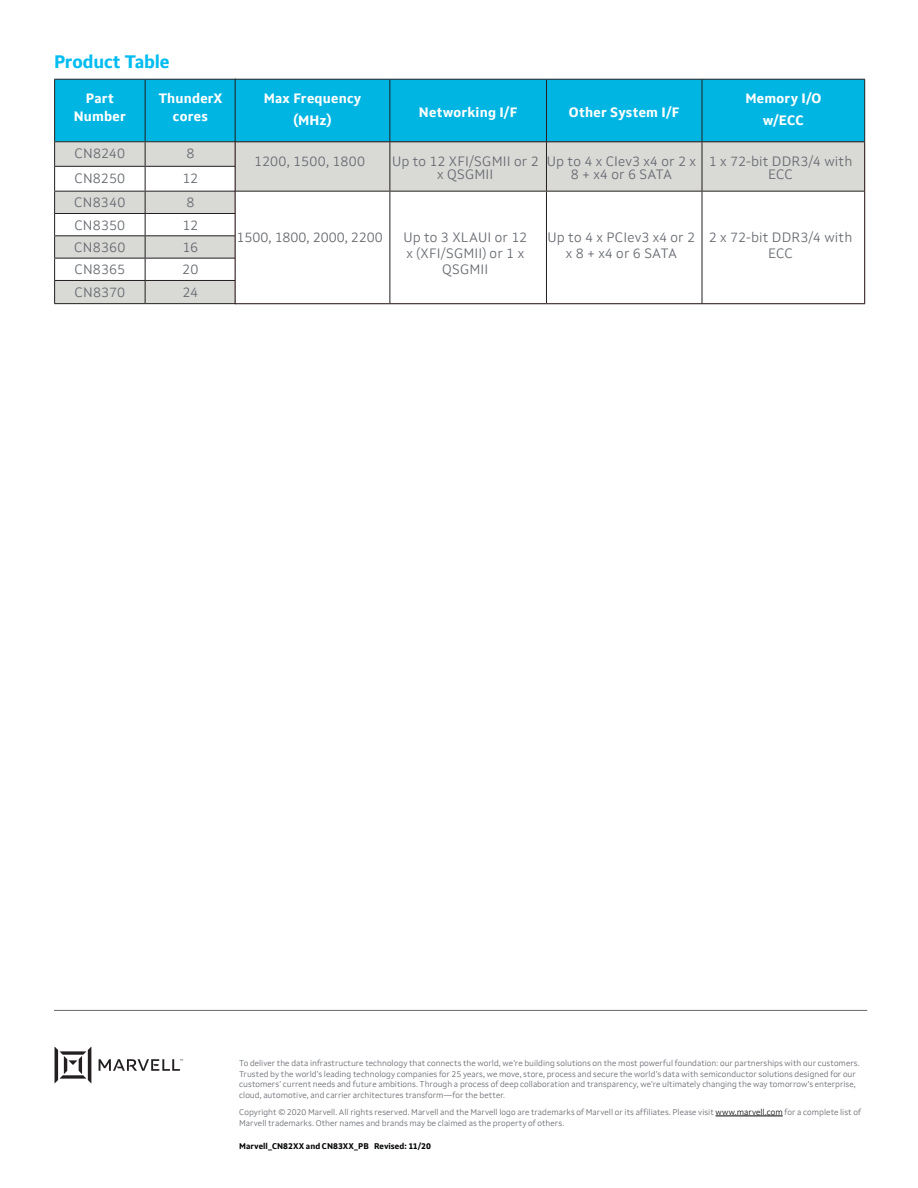
<style>
.page{position:relative;width:918px;height:1188px;background:#fff}
.page>*{position:absolute;margin:0;border:0;box-sizing:border-box;transform-origin:0 0}
.t1{font:700 18px "Setimo";letter-spacing:-.01em;color:#00bcf1}
.t2{font:300 13.5px/15.9px "Setimo";letter-spacing:.01em;color:#64686f;text-align:center}
.t3{font:700 13.5px/18px "Setimo";letter-spacing:.015em;color:#fff;text-align:center}
.t4{font:300 13.5px "Setimo";color:#63666b}
.t5{font:300 8.25px/10.5px "Setimo";color:#64686f}
.t6{font:700 8.25px "Setimo";color:#040605}
.s1{color:#040605}
</style>
<div class="page">
<svg style="left:55px;top:1047px;width:128px;height:36px"></svg>
<hr style="left:54px;top:1010px;width:813px;height:1px;background:#64686f">
<hr style="left:716px;top:1116px;width:67px;height:1px;background:#040605">
<svg style="left:54px;top:79px;width:810px;height:225px;background:#77c8db"></svg>
<svg style="left:236px;top:192px;width:628px;height:111px"></svg>
<hr style="left:235px;top:79px;width:155px;height:1px;background:#231f20">
<hr style="left:235px;top:80px;width:1px;height:61px;background:#231f20">
<hr style="left:390px;top:79px;width:156px;height:1px;background:#231f20">
<hr style="left:390px;top:80px;width:1px;height:61px;background:#231f20">
<hr style="left:546px;top:79px;width:156px;height:1px;background:#231f20">
<hr style="left:546px;top:80px;width:1px;height:61px;background:#231f20">
<hr style="left:702px;top:79px;width:163px;height:1px;background:#231f20">
<hr style="left:702px;top:80px;width:1px;height:61px;background:#231f20">
<hr style="left:864px;top:80px;width:1px;height:61px;background:#231f20">
<hr style="left:390px;top:142px;width:1px;height:49px;background:#231f20">
<hr style="left:546px;top:142px;width:1px;height:49px;background:#231f20">
<hr style="left:702px;top:142px;width:1px;height:49px;background:#231f20">
<hr style="left:236px;top:191px;width:154px;height:1px;background:#231f20">
<hr style="left:390px;top:191px;width:156px;height:1px;background:#231f20">
<hr style="left:390px;top:192px;width:1px;height:111px;background:#231f20">
<hr style="left:546px;top:191px;width:156px;height:1px;background:#231f20">
<hr style="left:546px;top:192px;width:1px;height:111px;background:#231f20">
<hr style="left:702px;top:191px;width:162px;height:1px;background:#231f20">
<hr style="left:702px;top:192px;width:1px;height:111px;background:#231f20">
<hr style="left:235px;top:141px;width:155px;height:1px;background:#210b0d">
<hr style="left:235px;top:142px;width:1px;height:49px;background:#210b0d">
<hr style="left:390px;top:141px;width:156px;height:1px;background:#210b0d">
<hr style="left:546px;top:141px;width:156px;height:1px;background:#210b0d">
<hr style="left:702px;top:141px;width:163px;height:1px;background:#210b0d">
<hr style="left:864px;top:142px;width:1px;height:49px;background:#210b0d">
<hr style="left:235px;top:191px;width:1px;height:112px;background:#210b0d">
<hr style="left:864px;top:191px;width:1px;height:112px;background:#210b0d">
<hr style="left:235px;top:303px;width:155px;height:1px;background:#210b0d">
<hr style="left:390px;top:303px;width:156px;height:1px;background:#210b0d">
<hr style="left:546px;top:303px;width:156px;height:1px;background:#210b0d">
<hr style="left:702px;top:303px;width:163px;height:1px;background:#210b0d">
<h1 class="t1" style="left:54px;top:51px;width:117px">Product Table</h1>
<h2 class="t3" style="left:74px;top:89px;width:54px">Part<br>Number</h2>
<h2 class="t3" style="left:158px;top:89px;width:66px">ThunderX cores</h2>
<h2 class="t2" style="left:75px;top:145px;width:52px">CN8240</h2>
<h2 class="t2" style="left:186px;top:145px;width:9px">8</h2>
<h2 class="t2" style="left:74px;top:170px;width:52px">CN8250</h2>
<h2 class="t2" style="left:182px;top:170px;width:17px">12</h2>
<h2 class="t2" style="left:74px;top:195px;width:53px">CN8340</h2>
<h2 class="t2" style="left:186px;top:195px;width:9px">8</h2>
<h2 class="t2" style="left:74px;top:217px;width:52px">CN8350</h2>
<h2 class="t2" style="left:182px;top:217px;width:17px">12</h2>
<h2 class="t2" style="left:74px;top:239px;width:53px">CN8360</h2>
<h2 class="t2" style="left:183px;top:239px;width:17px">16</h2>
<h2 class="t2" style="left:74px;top:262px;width:52px">CN8365</h2>
<h2 class="t2" style="left:182px;top:262px;width:18px">20</h2>
<h2 class="t2" style="left:75px;top:284px;width:52px">CN8370</h2>
<h2 class="t2" style="left:183px;top:284px;width:17px">24</h2>
<h2 class="t3" style="left:264px;top:87px;width:99px;line-height:22.4px">Max Frequency (MHz)</h2>
<h2 class="t3" style="left:419px;top:103px;width:100px">Networking I/F</h2>
<h2 class="t3" style="left:569px;top:103px;width:112px">Other System I/F</h2>
<h2 class="t3" style="left:745px;top:87px;width:77px;line-height:22.4px">Memory I/O w/ECC</h2>
<h2 class="t2" style="left:254px;top:153px;width:113px">1200, 1500, 1800</h2>
<h2 class="t2" style="left:392px;top:154px;width:148px;line-height:13.5px">Up to 12 XFI/SGMII or 2 x QSGMII</h2>
<h2 class="t2" style="left:547px;top:154px;width:150px;line-height:13.5px">Up to 4 x CIev3 x4 or 2 x<br>8 + x4 or 6 SATA</h2>
<h2 class="t2" style="left:709px;top:154px;width:145px;line-height:13.5px">1 x 72-bit DDR3/4 with<br>ECC</h2>
<h2 class="t4" style="left:237px;top:229px;width:148px">1500, 1800, 2000, 2200</h2>
<h2 class="t2" style="left:403px;top:229px;width:125px">Up to 3 XLAUI or 12 x (XFI/SGMII) or 1 x<br>QSGMII</h2>
<h2 class="t2" style="left:548px;top:229px;width:149px">Up to 4 x PCIev3 x4 or 2 x 8 + x4 or 6 SATA</h2>
<h2 class="t2" style="left:709px;top:229px;width:145px">2 x 72-bit DDR3/4 with<br>ECC</h2>
<p class="t5" style="left:239px;top:1058px;width:622px">To deliver the data infrastructure technology that connects the world, we’re building solutions on the most powerful foundation: our partnerships with our customers.<br>Trusted by the world’s leading technology companies for 25 years, we move, store, process and secure the world’s data with semiconductor solutions designed for our customers’ current needs and future ambitions. Through a process of deep collaboration and transparency, we’re ultimately changing the way tomorrow’s enterprise, cloud, automotive, and carrier architectures transform—for the better.</p>
<p class="t5" style="left:239px;top:1107px;width:623px">Copyright © 2020 Marvell. All rights reserved. Marvell and the Marvell logo are trademarks of Marvell or its affiliates. Please visit <span class="s1">www.marvell.com</span> for a complete list of<br>Marvell trademarks. Other names and brands may be claimed as the property of others.</p>
<p class="t6" style="left:239px;top:1141px;width:193px">Marvell_CN82XX and CN83XX_PB Revised: 11/20</p>
</div>
